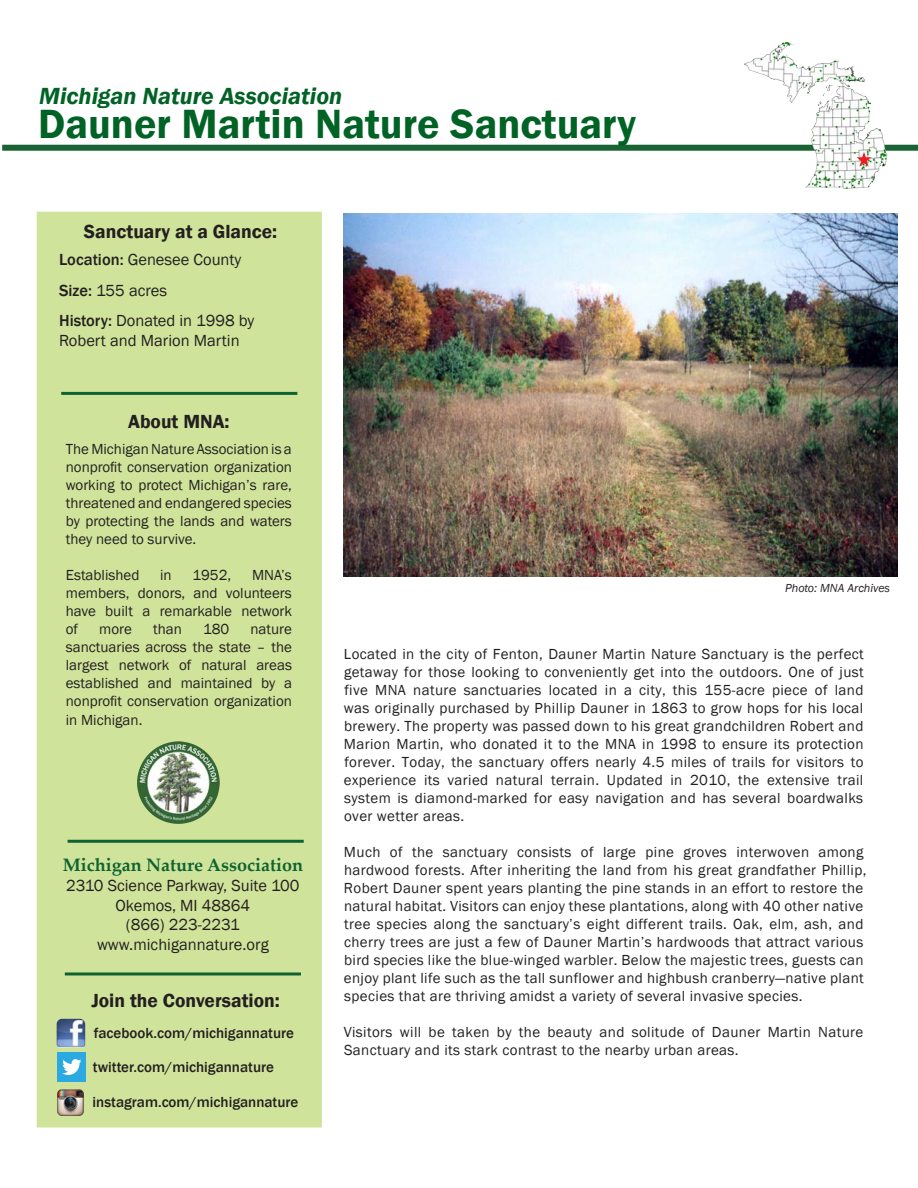
<style>
.page{position:relative;width:918px;height:1188px;background:#fff}
.page>*{position:absolute;margin:0;border:0;box-sizing:border-box;transform-origin:0 0}
.t1{font:600 42px "Franklin Gothic";color:#006325}
.t2{font:italic 600 24px "Franklin Gothic";color:#006325}
.t3{font:600 19.5px "Franklin Gothic";color:#231f20}
.t4{font:700 18px "Palatino Linotype";color:#0f6333}
.t5{font:16.5px/19.8px "Franklin Gothic";color:#231f20}
.t6{font:15px/18px "Franklin Gothic";letter-spacing:.025em;color:#231f20;text-align:justify}
.t7{font:500 15px "Franklin Gothic";color:#231f20}
.t8{font:15px "Franklin Gothic";color:#231f20}
.t9{font:italic 12px "Franklin Gothic";color:#231f20}
.s1{font-weight:500}
</style>
<div class="page">
<div style="left:2px;top:145px;width:916px;height:6px;background:#1a6335"></div>
<div style="left:37px;top:212px;width:285px;height:916px;background:#d0e39a;border:2px solid #d0e39a"></div>
<hr style="left:61px;top:392px;width:236px;height:3px;background:#0f6333">
<hr style="left:68px;top:840px;width:236px;height:3px;background:#0f6333">
<hr style="left:65px;top:972px;width:236px;height:3px;background:#0f6333">
<img style="left:137px;top:741px;width:83px;height:82px">
<div style="left:57px;top:1052px;width:29px;height:30px;background:#2aaae1"></div>
<svg style="left:62px;top:1059px;width:19px;height:16px"></svg>
<img style="left:56px;top:1019px;width:29px;height:29px">
<img style="left:57px;top:1089px;width:27px;height:27px">
<img style="left:343px;top:213px;width:554px;height:364px">
<img style="left:734px;top:42px;width:177px;height:147px">
<img style="left:857px;top:152px;width:14px;height:15px">
<p class="t2" style="left:39px;top:80px;width:304px">Michigan Nature Association</p>
<p class="t1" style="left:38px;top:99px;width:600px">Dauner Martin Nature Sanctuary</p>
<p class="t3" style="left:84px;top:220px;width:195px">Sanctuary at a Glance:</p>
<p class="t5" style="left:59px;top:250px;width:184px"><span class="s1">Location:</span> Genesee County</p>
<p class="t5" style="left:59px;top:281px;width:110px"><span class="s1">Size:</span> 155 acres</p>
<p class="t5" style="left:59px;top:311px;width:197px"><span class="s1">History:</span> Donated in 1998 by<br>Robert and Marion Martin</p>
<p class="t3" style="left:128px;top:410px;width:103px">About MNA:</p>
<p class="t6" style="left:66px;top:440px;width:228px">The Michigan Nature Association is a nonprofit conservation organization working to protect Michigan’s rare, threatened and endangered species by protecting the lands and waters they need to survive.</p>
<p class="t8" style="left:66px;top:565px;width:75px">Established</p>
<p class="t6" style="left:160px;top:566px;width:13px">in</p>
<p class="t6" style="left:193px;top:566px;width:40px">1952,</p>
<p class="t6" style="left:66px;top:566px;width:228px;text-indent:186px">MNA’s members, donors, and volunteers have built a remarkable network of</p>
<p class="t6" style="left:99px;top:620px;width:34px">more</p>
<p class="t6" style="left:153px;top:620px;width:30px">than</p>
<p class="t6" style="left:203px;top:620px;width:28px">180</p>
<p class="t6" style="left:66px;top:620px;width:228px;text-indent:185px">nature sanctuaries across the state – the largest network of natural areas established and maintained by a nonprofit conservation organization</p>
<p class="t8" style="left:66px;top:711px;width:78px">in Michigan.</p>
<p class="t4" style="left:63px;top:852px;width:242px">Michigan Nature Association</p>
<p class="t5" style="left:66px;top:876px;width:235px">2310 Science Parkway, Suite 100</p>
<p class="t5" style="left:115px;top:896px;width:136px">Okemos, MI 48864</p>
<p class="t5" style="left:126px;top:915px;width:115px">(866) 223-2231</p>
<p class="t5" style="left:97px;top:935px;width:173px">www.michigannature.org</p>
<p class="t3" style="left:91px;top:989px;width:190px">Join the Conversation:</p>
<p class="t7" style="left:94px;top:1024px;width:202px">facebook.com/michigannature</p>
<p class="t7" style="left:93px;top:1058px;width:183px">twitter.com/michigannature</p>
<p class="t7" style="left:93px;top:1093px;width:207px">instagram.com/michigannature</p>
<p class="t9" style="left:785px;top:581px;width:106px">Photo: MNA Archives</p>
<p class="t6" style="left:344px;top:645px;width:522px">Located in the city of Fenton, Dauner Martin Nature Sanctuary is the perfect getaway for those looking to conveniently get into the outdoors. One of just five MNA nature sanctuaries located in a city, this 155-acre piece of land was originally purchased by Phillip Dauner in 1863 to grow hops for his local brewery. The property was passed down to his great grandchildren Robert and Marion Martin, who donated it to the MNA in 1998 to ensure its protection forever. Today, the sanctuary offers nearly 4.5 miles of trails for visitors to experience its varied natural terrain. Updated in 2010, the extensive trail system is diamond-marked for easy navigation and has several boardwalks over wetter areas.</p>
<p class="t6" style="left:344px;top:843px;width:524px;text-align:left">Much of the sanctuary consists of large pine groves interwoven among hardwood forests. After inheriting the land from his great grandfather Phillip, Robert Dauner spent years planting the pine stands in an effort to restore the natural habitat. Visitors can enjoy these plantations, along with 40 other native tree species along the sanctuary’s eight different trails. Oak, elm, ash, and cherry trees are just a few of Dauner Martin’s hardwoods that attract various bird species like the blue-winged warbler. Below the majestic trees, guests can enjoy plant life such as the tall sunflower and highbush cranberry—native plant species that are thriving amidst a variety of several invasive species.</p>
<p class="t6" style="left:344px;top:1023px;width:521px">Visitors will be taken by the beauty and solitude of Dauner Martin Nature<br>Sanctuary and its stark contrast to the nearby urban areas.</p>
</div>
